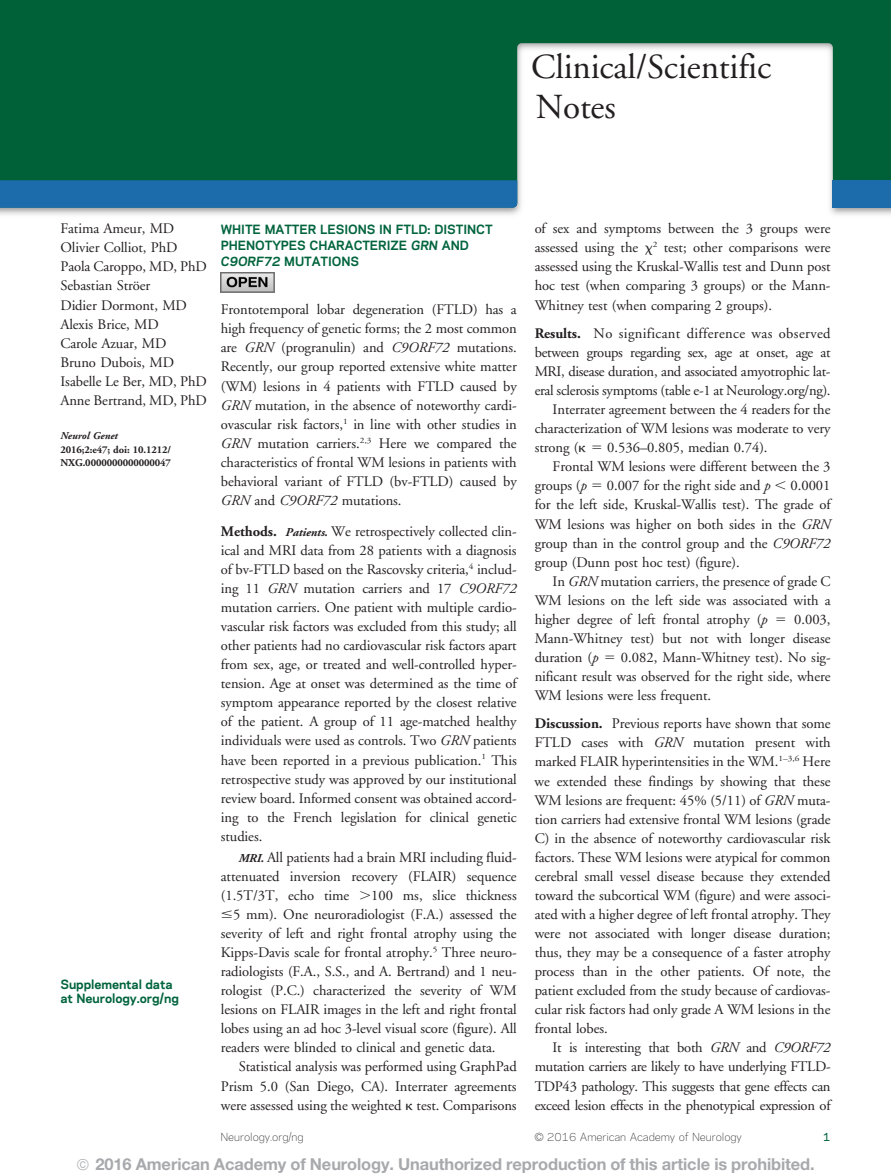
<style>
.page{position:relative;width:891px;height:1175px;background:#fff}
.page>*{position:absolute;margin:0;border:0;box-sizing:border-box;transform-origin:0 0}
.t1{font:35.1px/39.6px "Adv OT35 fdff 1 a";color:#231f20}
.t2{font:16.5px "Adv O Tc 4738 bdb.B";color:#a7a9ac}
.t3{font:14.55px/19px "Adv OT35 fdff 1 a";color:#231f20;text-align:justify}
.t4{font:14.55px "Adv OT35 fdff 1 a";letter-spacing:.03em;color:#231f20}
.t5{font:12px/16.4px "Adv OT0 fade 057";color:#00643d}
.t6{font:10.5px "Adv OT743274 b 5";color:#231f20}
.t7{font:10.5px/13.5px "Adv OT99 a 826 ed.B";color:#231f20}
.t8{font:10.5px "Adv O Tabd 60 bcf.BI";color:#231f20}
.t9{font:10.5px "Adv OT440 cb 1 f 2";color:#00643d}
.s1{font-family:"Adv OT17 f 27887"}
.s2{font-family:"Adv OT819 bc 6 ec.I"}
.s3{font-family:"Adv OT99 a 826 ed.B"}
.s4{font-family:"Adv O Tabd 60 bcf.BI";font-size:12px}
.s5{font-family:"Adv PS586 B"}
.s6{font-family:"Adv PS7 DA6"}
.s7{font-style:inherit}
.s8{font-family:"Adv PS Sym"}
</style>
<div class="page">
<img style="left:0;top:207px;width:891px;height:8px">
<svg style="left:0;top:0;width:891px;height:207px;fill:#006138"></svg>
<div style="left:0;top:180px;width:517px;height:27px;background:#1c6cac"></div>
<div style="left:833px;top:180px;width:58px;height:27px;background:#1c6cac"></div>
<img style="left:221px;top:272px;width:53px;height:21px">
<h1 class="t1" style="left:531px;top:50px;width:241px">Clinical/Scientific<br>Notes</h1>
<p class="t3" style="left:60px;top:220px;width:148px;text-align:left">Fatima Ameur, MD<br>Olivier Colliot, PhD<br>Paola Caroppo, MD, PhD<br>Sebastian Ströer<br>Didier Dormont, MD<br>Alexis Brice, MD<br>Carole Azuar, MD<br>Bruno Dubois, MD<br>Isabelle Le Ber, MD, PhD<br>Anne Bertrand, MD, PhD</p>
<p class="t8" style="left:60px;top:430px;width:59px">Neurol Genet</p>
<p class="t7" style="left:60px;top:442px;width:112px">2016;2:e47; doi: 10.1212/<br>NXG.0000000000000047</p>
<p class="t5" style="left:60px;top:979px;width:120px;line-height:13.5px">Supplemental data at Neurology.org/ng</p>
<p class="t5" style="left:221px;top:222px;width:273px">WHITE MATTER LESIONS IN FTLD: DISTINCT<br>PHENOTYPES CHARACTERIZE <span class="s1">GRN</span> AND<br><span class="s1">C9ORF72</span> MUTATIONS</p>
<p class="t3" style="left:221px;top:301px;width:297px">Frontotemporal lobar degeneration (FTLD) has a high frequency of genetic forms; the 2 most common are <span class="s2">GRN</span> (progranulin) and <span class="s2">C9ORF72</span> mutations.<br>Recently, our group reported extensive white matter (WM) lesions in 4 patients with FTLD caused by <span class="s2">GRN</span> mutation, in the absence of noteworthy cardi&shy;ovascular risk factors,<sup>1</sup> in line with other studies in <span class="s2">GRN</span> mutation carriers.<sup>2,3</sup> Here we compared the characteristics of frontal WM lesions in patients with behavioral variant of FTLD (bv-FTLD) caused by <span class="s2">GRN</span> and <span class="s2">C9ORF72</span> mutations.</p>
<p class="t3" style="left:221px;top:523px;width:297px"><span class="s3">Methods.</span> <span class="s4">Patients.</span> We retrospectively collected clin&shy;ical and MRI data from 28 patients with a diagnosis of bv-FTLD based on the Rascovsky criteria,<sup>4</sup> includ&shy;ing 11 <span class="s2">GRN</span> mutation carriers and 17 <span class="s2">C9ORF72 </span>mutation carriers. One patient with multiple cardio&shy;vascular risk factors was excluded from this study; all other patients had no cardiovascular risk factors apart from sex, age, or treated and well-controlled hyper&shy;tension. Age at onset was determined as the time of symptom appearance reported by the closest relative of the patient. A group of 11 age-matched healthy individuals were used as controls. Two <span class="s2">GRN</span> patients have been reported in a previous publication.<sup>1</sup> This retrospective study was approved by our institutional review board. Informed consent was obtained accord&shy;ing to the French legislation for clinical genetic studies.</p>
<p class="t3" style="left:221px;top:849px;width:297px;text-indent:18px"><span class="s4">MRI.</span> All patients had a brain MRI including fluid&shy;attenuated inversion recovery (FLAIR) sequence (1.5T/3T, echo time <span class="s5">.</span>100 ms, slice thickness <span class="s6">#</span>5 mm). One neuroradiologist (F.A.) assessed the severity of left and right frontal atrophy using the Kipps-Davis scale for frontal atrophy.<sup>5</sup> Three neuro&shy;radiologists (F.A., S.S., and A. Bertrand) and 1 neu&shy;rologist (P.C.) characterized the severity of WM lesions on FLAIR images in the left and right frontal lobes using an ad hoc 3-level visual score (figure). All readers were blinded to clinical and genetic data.</p>
<p class="t3" style="left:221px;top:1058px;width:297px;text-indent:18px">Statistical analysis was performed using GraphPad Prism 5.0 (San Diego, CA). Interrater agreements were assessed using the weighted <span class="s6">k</span> test. Comparisons</p>
<p class="t3" style="left:535px;top:220px;width:297px">of sex and symptoms between the 3 groups were assessed using the <span class="s6">x</span><sup>2</sup> test; other comparisons were assessed using the Kruskal-Wallis test and Dunn post hoc test (when comparing 3 groups) or the Mann-Whitney test (when comparing 2 groups).</p>
<p class="t4" style="left:535px;top:327px;width:297px"><span class="s3">Results.</span> No significant difference was observed</p>
<p class="t3" style="left:535px;top:344px;width:297px">between groups regarding sex, age at onset, age at</p>
<p class="t3" style="left:535px;top:363px;width:297px">MRI, disease duration, and associated amyotrophic lat-</p>
<p class="t3" style="left:535px;top:382px;width:297px">eral sclerosis symptoms (table e-1 at Neurology.org/ng).</p>
<p class="t3" style="left:553px;top:401px;width:279px">Interrater agreement between the 4 readers for the</p>
<p class="t3" style="left:535px;top:420px;width:297px">characterization of WM lesions was moderate to very</p>
<p class="t3" style="left:535px;top:439px;width:234px">strong (<span class="s6">k</span> <span class="s5">5</span> 0.536<span class="s7">–</span>0.805, median 0.74).</p>
<p class="t3" style="left:553px;top:458px;width:279px">Frontal WM lesions were different between the 3</p>
<p class="t3" style="left:535px;top:477px;width:297px">groups (<span class="s2">p</span> <span class="s5">5</span> 0.007 for the right side and <span class="s2">p</span> <span class="s5">,</span> 0.0001</p>
<p class="t3" style="left:535px;top:496px;width:297px">for the left side, Kruskal-Wallis test). The grade of</p>
<p class="t3" style="left:535px;top:515px;width:297px">WM lesions was higher on both sides in the <span class="s2">GRN</span></p>
<p class="t3" style="left:535px;top:535px;width:297px">group than in the control group and the <span class="s2">C9ORF72</span></p>
<p class="t3" style="left:535px;top:554px;width:207px">group (Dunn post hoc test) (figure).</p>
<p class="t3" style="left:553px;top:573px;width:279px">In <span class="s2">GRN</span> mutation carriers, the presence of grade C</p>
<p class="t3" style="left:535px;top:592px;width:297px">WM lesions on the left side was associated with a</p>
<p class="t3" style="left:535px;top:611px;width:297px">higher degree of left frontal atrophy (<span class="s2">p</span> <span class="s5">5</span> 0.003,</p>
<p class="t3" style="left:535px;top:630px;width:297px">Mann-Whitney test) but not with longer disease</p>
<p class="t3" style="left:535px;top:649px;width:297px">duration (<span class="s2">p</span> <span class="s5">5</span> 0.082, Mann-Whitney test). No sig-</p>
<p class="t3" style="left:535px;top:668px;width:297px">nificant result was observed for the right side, where</p>
<p class="t3" style="left:535px;top:687px;width:178px">WM lesions were less frequent.</p>
<p class="t3" style="left:535px;top:715px;width:297px"><span class="s3">Discussion.</span> Previous reports have shown that some FTLD cases with <span class="s2">GRN</span> mutation present with marked FLAIR hyperintensities in the WM.<sup>1</sup><sup>–</sup><sup>3,6</sup> Here we extended these findings by showing that these WM lesions are frequent: 45% (5/11) of <span class="s2">GRN</span> muta&shy;tion carriers had extensive frontal WM lesions (grade C) in the absence of noteworthy cardiovascular risk factors. These WM lesions were atypical for common cerebral small vessel disease because they extended toward the subcortical WM (figure) and were associ&shy;ated with a higher degree of left frontal atrophy. They were not associated with longer disease duration; thus, they may be a consequence of a faster atrophy process than in the other patients. Of note, the patient excluded from the study because of cardiovas&shy;cular risk factors had only grade A WM lesions in the frontal lobes.</p>
<p class="t3" style="left:535px;top:1039px;width:297px;text-indent:18px">It is interesting that both <span class="s2">GRN</span> and <span class="s2">C9ORF72 </span>mutation carriers are likely to have underlying FTLD-TDP43 pathology. This suggests that gene effects can exceed lesion effects in the phenotypical expression of</p>
<p class="t6" style="left:220px;top:1132px;width:85px">Neurology.org/ng</p>
<p class="t6" style="left:534px;top:1132px;width:209px">© 2016 American Academy of Neurology</p>
<p class="t9" style="left:823px;top:1132px;width:9px">1</p>
<p class="t2" style="left:76px;top:1158px;width:740px"><span class="s8">ª</span> 2016 American Academy of Neurology. Unauthorized reproduction of this article is prohibited.</p>
</div>
